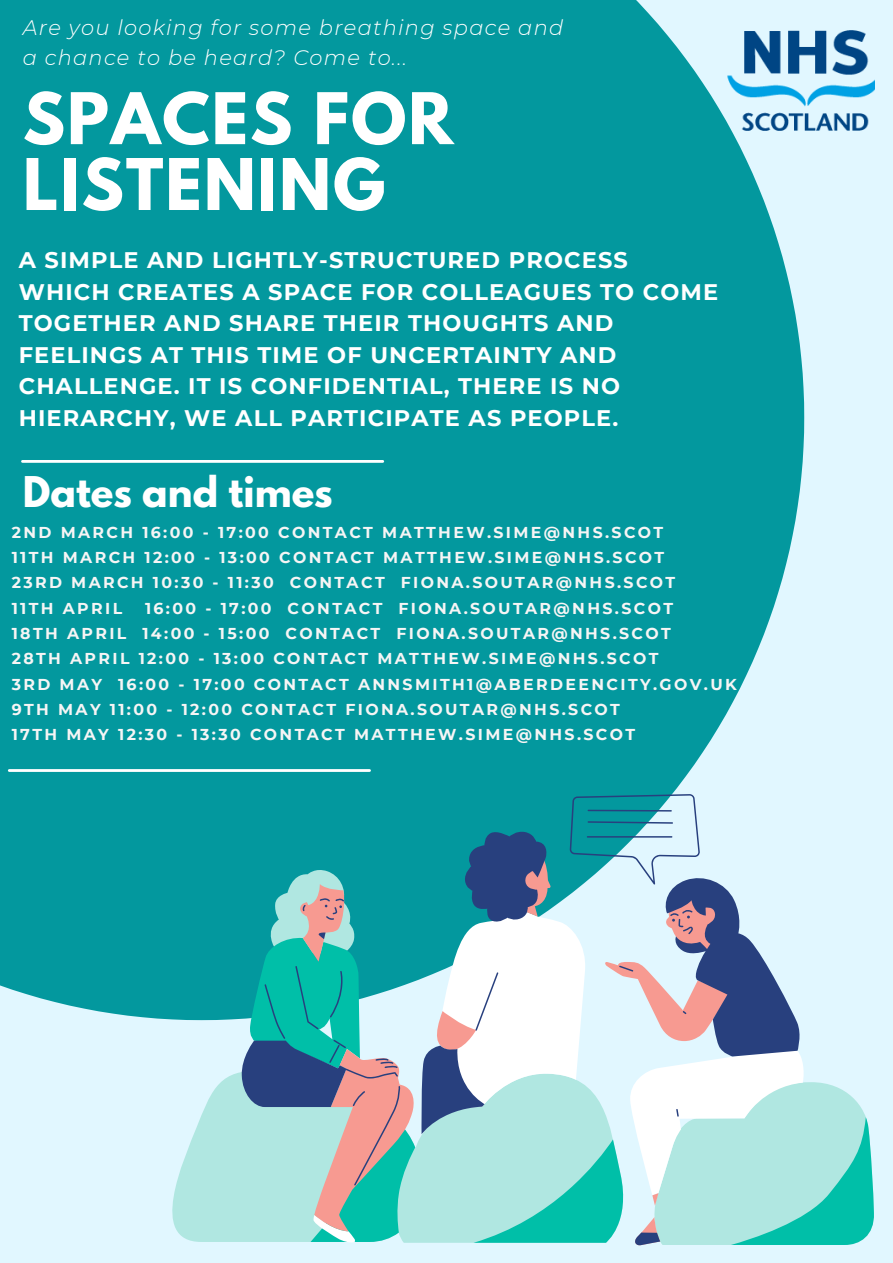
<style>
.page{position:relative;width:893px;height:1263px;background:#e1f7ff}
.page>*{position:absolute;margin:0;border:0;box-sizing:border-box;transform-origin:0 0}
.t1{font:700 63px/65.8px "League Spartan";letter-spacing:.03em;color:#fff}
.t2{font:700 37.5px "League Spartan";color:#fff}
.t3{font:700 22.5px/31.5px "Montserrat";letter-spacing:.05em;color:#fff}
.t4{font:italic 300 21px "Montserrat";letter-spacing:.06em;color:#fff}
.t5{font:700 15.75px "Montserrat";letter-spacing:.15em;color:#f6f5f5}
</style>
<div class="page">
<div style="left:0;top:0;width:804px;height:1018px;background:#03989e"></div>
<hr style="left:22px;top:460px;width:361px;height:3px;background:#fff">
<hr style="left:9px;top:769px;width:360px;height:3px;background:#fff">
<svg style="left:147px;top:867px;width:657px;height:375px"></svg>
<svg style="left:802px;top:1082px;width:72px;height:163px;background:#70d9cd"></svg>
<svg style="left:241px;top:794px;width:561px;height:452px"></svg>
<img style="left:724px;top:0;width:150px;height:160px">
<p class="t4" style="left:23px;top:14px;width:542px">Are you looking for some breathing space and</p>
<p class="t4" style="left:23px;top:45px;width:386px">a chance to be heard? Come to...</p>
<p class="t1" style="left:23px;top:94px;width:432px">SPACES FOR<br>LISTENING</p>
<p class="t3" style="left:19px;top:244px;width:701px">A SIMPLE AND LIGHTLY-STRUCTURED PROCESS WHICH CREATES A SPACE FOR COLLEAGUES TO COME TOGETHER AND SHARE THEIR THOUGHTS AND FEELINGS AT THIS TIME OF UNCERTAINTY AND CHALLENGE. IT IS CONFIDENTIAL, THERE IS NO HIERARCHY, WE ALL PARTICIPATE AS PEOPLE.</p>
<p class="t2" style="left:23px;top:473px;width:311px">Dates and times</p>
<p class="t5" style="left:12px;top:522px;width:653px">2ND MARCH 16:00 - 17:00 CONTACT MATTHEW.SIME@NHS.SCOT</p>
<p class="t5" style="left:12px;top:548px;width:654px">11TH MARCH 12:00 - 13:00 CONTACT MATTHEW.SIME@NHS.SCOT</p>
<p class="t5" style="left:12px;top:573px;width:665px">23RD MARCH 10:30 - 11:30 CONTACT FIONA.SOUTAR@NHS.SCOT</p>
<p class="t5" style="left:12px;top:598px;width:112px">11TH APRIL</p>
<p class="t5" style="left:145px;top:598px;width:529px">16:00 - 17:00 CONTACT FIONA.SOUTAR@NHS.SCOT</p>
<p class="t5" style="left:12px;top:624px;width:660px">18TH APRIL 14:00 - 15:00 CONTACT FIONA.SOUTAR@NHS.SCOT</p>
<p class="t5" style="left:12px;top:649px;width:648px">28TH APRIL 12:00 - 13:00 CONTACT MATTHEW.SIME@NHS.SCOT</p>
<p class="t5" style="left:12px;top:674px;width:726px">3RD MAY 16:00 - 17:00 CONTACT ANNSMITH1@ABERDEENCITY.GOV.UK</p>
<p class="t5" style="left:12px;top:700px;width:610px">9TH MAY 11:00 - 12:00 CONTACT FIONA.SOUTAR@NHS.SCOT</p>
<p class="t5" style="left:12px;top:725px;width:625px">17TH MAY 12:30 - 13:30 CONTACT MATTHEW.SIME@NHS.SCOT</p>
</div>
